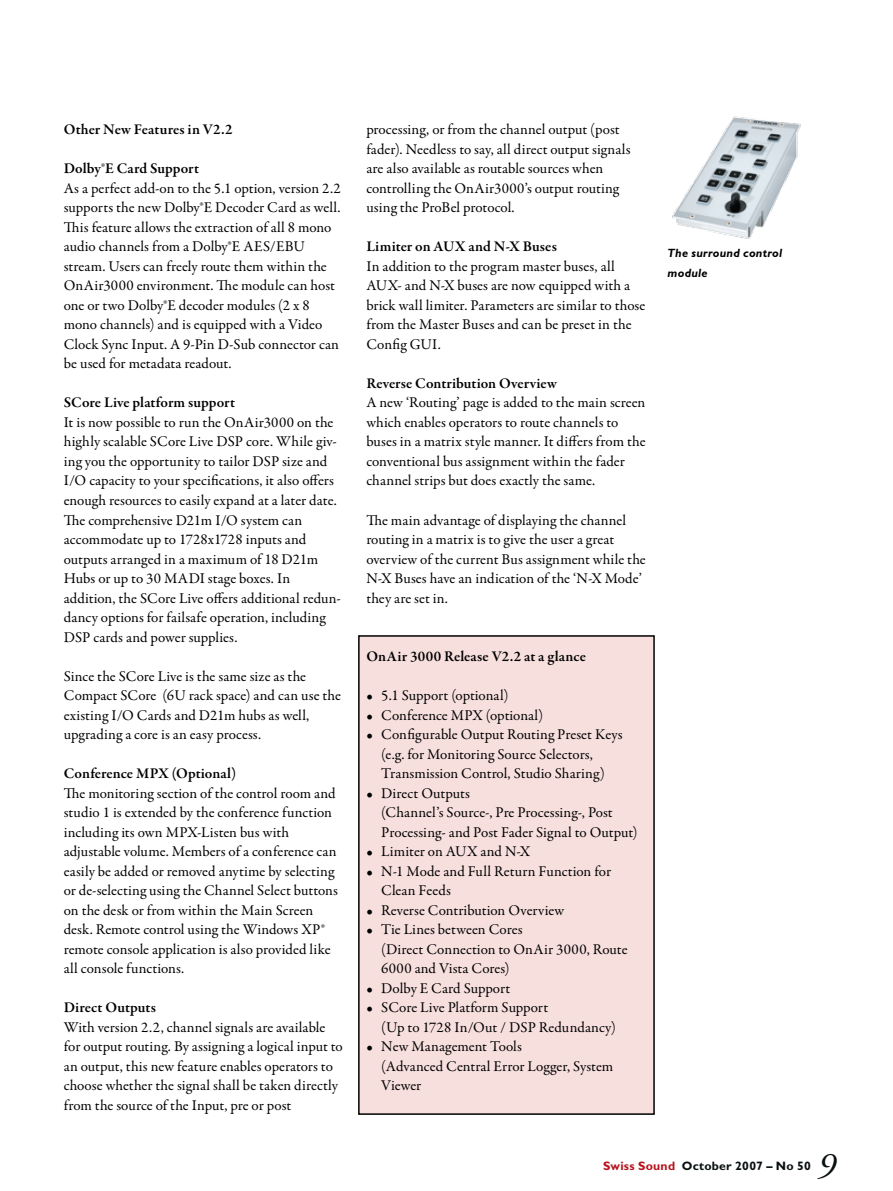
<style>
.page{position:relative;width:893px;height:1191px;background:#fff}
.page>*{position:absolute;margin:0;border:0;box-sizing:border-box;transform-origin:0 0}
.t1{font:italic 36px "Adobe Garamond Pro";color:#0a1012}
.t2{font:15px/19.5px "Garamond Premr Pro";letter-spacing:.005em;color:#000}
.t3{font:600 15px "Garamond Premr Pro";letter-spacing:.005em;color:#000}
.t4{font:700 12.3px "Gill Sans";letter-spacing:.02em;color:#0a1012}
.t5{font:italic 700 12px/19.5px "Gill Sans";letter-spacing:.02em;color:#000}
.s1{color:#b7141f}
</style>
<div class="page">
<div style="left:358px;top:635px;width:297px;height:479px;background:#f6dfdd;border:2px solid #000"></div>
<img style="left:672px;top:116px;width:129px;height:123px">
<p class="t3" style="left:64px;top:121px;width:170px">Other New Features in V2.2</p>
<p class="t3" style="left:64px;top:160px;width:137px">Dolby®E Card Support</p>
<p class="t2" style="left:64px;top:179px;width:279px">As a perfect add-on to the 5.1 option, version 2.2 supports the new Dolby®E Decoder Card as well.<br>This feature allows the extraction of all 8 mono audio channels from a Dolby®E AES/EBU stream. Users can freely route them within the OnAir3000 environment. The module can host one or two Dolby®E decoder modules (2 x 8 mono channels) and is equipped with a Video Clock Sync Input. A 9-Pin D-Sub connector can be used for metadata readout.</p>
<p class="t3" style="left:64px;top:394px;width:173px">SCore Live platform support</p>
<p class="t2" style="left:64px;top:413px;width:278px">It is now possible to run the OnAir3000 on the highly scalable SCore Live DSP core. While giv&shy;ing you the opportunity to tailor DSP size and I/O capacity to your specifications, it also offers enough resources to easily expand at a later date.<br>The comprehensive D21m I/O system can accommodate up to 1728x1728 inputs and outputs arranged in a maximum of 18 D21m Hubs or up to 30 MADI stage boxes. In addition, the SCore Live offers additional redun&shy;dancy options for failsafe operation, including DSP cards and power supplies.</p>
<p class="t2" style="left:64px;top:666px;width:279px">Since the SCore Live is the same size as the Compact SCore (6U rack space) and can use the existing I/O Cards and D21m hubs as well, upgrading a core is an easy process.</p>
<p class="t3" style="left:64px;top:764px;width:174px">Conference MPX (Optional)</p>
<p class="t2" style="left:64px;top:783px;width:276px">The monitoring section of the control room and studio 1 is extended by the conference function including its own MPX-Listen bus with adjustable volume. Members of a conference can easily be added or removed anytime by selecting or de-selecting using the Channel Select buttons on the desk or from within the Main Screen desk. Remote control using the Windows XP® remote console application is also provided like all console functions.</p>
<p class="t3" style="left:64px;top:998px;width:94px">Direct Outputs</p>
<p class="t2" style="left:64px;top:1017px;width:281px">With version 2.2, channel signals are available for output routing. By assigning a logical input to an output, this new feature enables operators to choose whether the signal shall be taken directly from the source of the Input, pre or post</p>
<p class="t2" style="left:366px;top:120px;width:266px">processing, or from the channel output (post fader). Needless to say, all direct output signals are also available as routable sources when controlling the OnAir3000’s output routing using the ProBel protocol.</p>
<p class="t3" style="left:366px;top:238px;width:192px">Limiter on AUX and N-X Buses</p>
<p class="t2" style="left:366px;top:257px;width:281px">In addition to the program master buses, all AUX- and N-X buses are now equipped with a brick wall limiter. Parameters are similar to those from the Master Buses and can be preset in the Config GUI.</p>
<p class="t3" style="left:366px;top:374px;width:192px">Reverse Contribution Overview</p>
<p class="t2" style="left:366px;top:393px;width:281px">A new ‘Routing’ page is added to the main screen which enables operators to route channels to buses in a matrix style manner. It differs from the conventional bus assignment within the fader channel strips but does exactly the same.</p>
<p class="t2" style="left:366px;top:510px;width:281px">The main advantage of displaying the channel routing in a matrix is to give the user a great overview of the current Bus assignment while the N-X Buses have an indication of the ‘N-X Mode’ they are set in.</p>
<p class="t3" style="left:366px;top:647px;width:221px">OnAir 3000 Release V2.2 at a glance</p>
<p class="t2" style="left:366px;top:686px;width:144px">• 5.1 Support (optional)</p>
<p class="t2" style="left:366px;top:705px;width:178px">• Conference MPX (optional)</p>
<p class="t2" style="left:381px;top:725px;width:243px;text-indent:-15px">• Configurable Output Routing Preset Keys (e.g. for Monitoring Source Selectors,<br>Transmission Control, Studio Sharing)</p>
<p class="t2" style="left:381px;top:783px;width:258px;text-indent:-15px">• Direct Outputs<br>(Channel’s Source-, Pre Processing-, Post<br>Processing- and Post Fader Signal to Output)</p>
<p class="t2" style="left:366px;top:842px;width:165px">• Limiter on AUX and N-X</p>
<p class="t2" style="left:381px;top:861px;width:231px;text-indent:-15px">• N-1 Mode and Full Return Function for<br>Clean Feeds</p>
<p class="t2" style="left:366px;top:900px;width:200px">• Reverse Contribution Overview</p>
<p class="t2" style="left:381px;top:920px;width:248px;text-indent:-15px">• Tie Lines between Cores<br>(Direct Connection to OnAir 3000, Route<br>6000 and Vista Cores)</p>
<p class="t2" style="left:366px;top:978px;width:145px">• Dolby E Card Support</p>
<p class="t2" style="left:381px;top:998px;width:236px;text-indent:-15px">• SCore Live Platform Support<br>(Up to 1728 In/Out / DSP Redundancy)</p>
<p class="t2" style="left:381px;top:1037px;width:234px;text-indent:-15px">• New Management Tools<br>(Advanced Central Error Logger, System<br>Viewer</p>
<p class="t5" style="left:668px;top:244px;width:116px">The surround control module</p>
<p class="t4" style="left:603px;top:1158px;width:209px"><span class="s1">Swiss Sound</span> October 2007 – No 50</p>
<h1 class="t1" style="left:818px;top:1144px;width:19px">9</h1>
</div>
